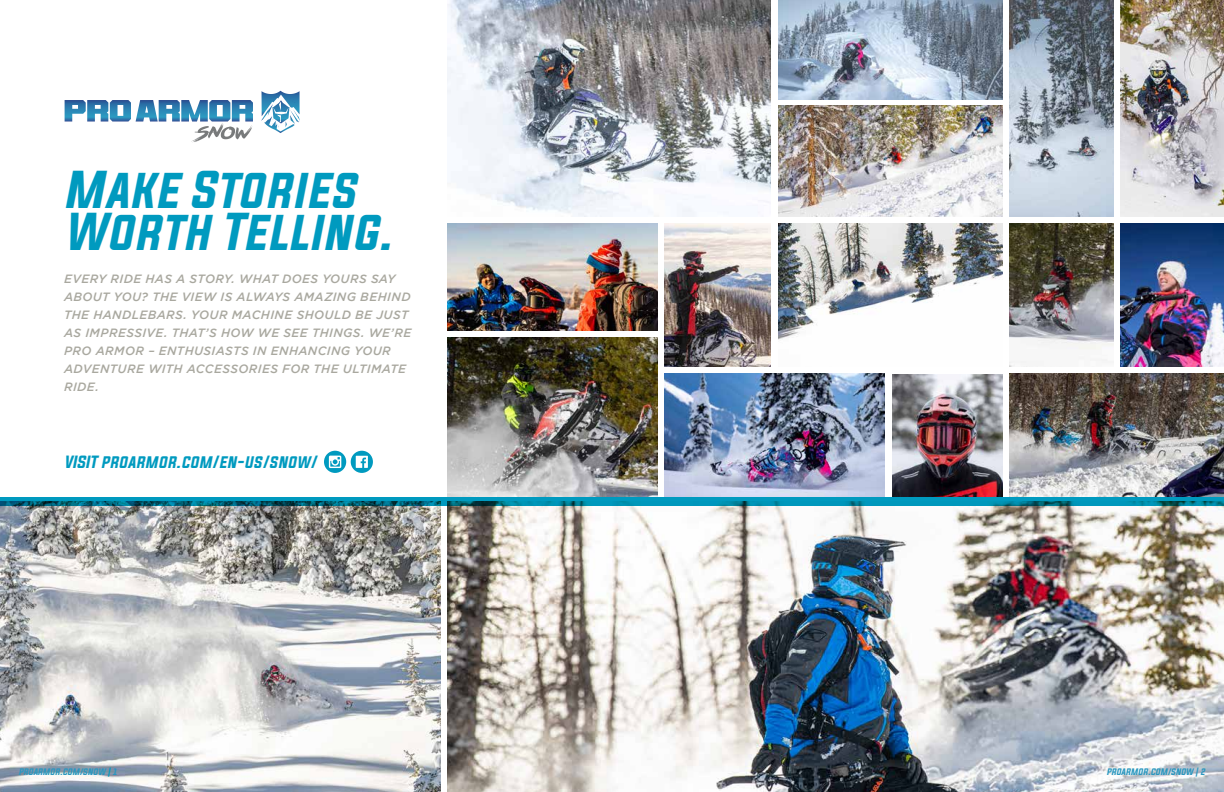
<style>
.page{position:relative;width:1224px;height:792px;background:#fff}
.page>*{position:absolute;margin:0;border:0;box-sizing:border-box;transform-origin:0 0}
.t1{font:italic 45px/42px "Evogria";color:#009abf}
.t2{font:italic 15px "Evogria";color:#009abf}
.t3{font:italic 500 12px/18px "Gotham";letter-spacing:.03em;color:#a9a89f}
.t4{font:italic 8px "Evogria";letter-spacing:.02em;color:#2a97bf}
.s1{color:#009abf}
</style>
<div class="page">
<img style="left:447px;top:0;width:324px;height:217px">
<img style="left:1009px;top:374px;width:215px;height:122px">
<img style="left:447px;top:224px;width:210px;height:107px">
<img style="left:447px;top:338px;width:210px;height:159px">
<img style="left:664px;top:224px;width:107px;height:143px">
<img style="left:1009px;top:224px;width:105px;height:143px">
<img style="left:1009px;top:0;width:105px;height:217px">
<img style="left:893px;top:374px;width:110px;height:123px">
<img style="left:665px;top:374px;width:220px;height:123px">
<img style="left:779px;top:224px;width:224px;height:115px">
<img style="left:779px;top:105px;width:224px;height:112px">
<img style="left:779px;top:0;width:224px;height:99px">
<img style="left:1121px;top:0;width:103px;height:217px">
<img style="left:1121px;top:224px;width:103px;height:143px">
<img style="left:447px;top:506px;width:777px;height:286px">
<img style="left:0;top:506px;width:441px;height:286px">
<svg style="left:324px;top:451px;width:49px;height:22px"></svg>
<svg style="left:0;top:497px;width:1224px;height:9px;background:#0086a5"></svg>
<svg style="left:65px;top:100px;width:188px;height:42px"></svg>
<svg style="left:261px;top:91px;width:39px;height:42px"></svg>
<h1 class="t1" style="left:64px;top:171px;width:330px">MAKE STORIES<br>WORTH TELLING.</h1>
<p class="t3" style="left:64px;top:270px;width:349px">EVERY RIDE HAS A STORY. WHAT DOES YOURS SAY ABOUT YOU? THE VIEW IS ALWAYS AMAZING BEHIND THE HANDLEBARS. YOUR MACHINE SHOULD BE JUST AS IMPRESSIVE. THAT’S HOW WE SEE THINGS. WE’RE PRO ARMOR – ENTHUSIASTS IN ENHANCING YOUR ADVENTURE WITH ACCESSORIES FOR THE ULTIMATE RIDE.</p>
<p class="t2" style="left:64px;top:452px;width:255px">VISIT PROARMOR.COM/EN-US/SNOW/</p>
<p class="t4" style="left:19px;top:766px;width:100px">PROARMOR.COM/SNOW <span class="s1">|</span> 1</p>
<p class="t4" style="left:1107px;top:766px;width:100px">PROARMOR.COM/SNOW | 2</p>
</div>
